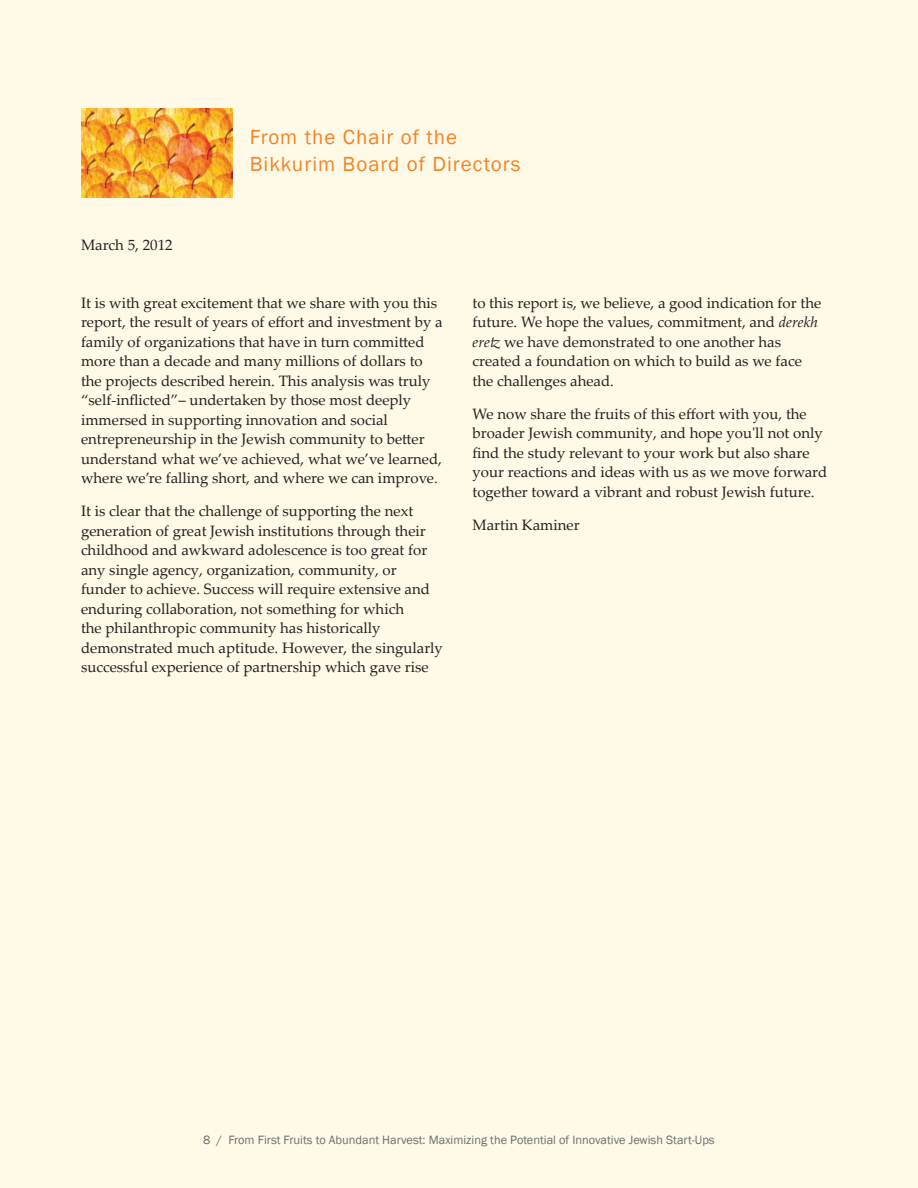
<style>
.page{position:relative;width:918px;height:1188px;background:#fefae7}
.page>*{position:absolute;margin:0;border:0;box-sizing:border-box;transform-origin:0 0}
.t1{font:21px/27px "Franklin Gothic";letter-spacing:.05em;color:#f58224}
.t2{font:15px/19.5px "Palatino Linotype";color:#231f20}
.t3{font:12.3px "Franklin Gothic";color:#6c6d70}
.s1{font-style:italic}
</style>
<div class="page">
<img style="left:81px;top:108px;width:152px;height:89px">
<p class="t2" style="left:81px;top:234px;width:93px">March 5, 2012</p>
<h1 class="t1" style="left:250px;top:124px;width:272px">From the Chair of the<br>Bikkurim Board of Directors</h1>
<p class="t2" style="left:81px;top:293px;width:363px">It is with great excitement that we share with you this report, the result of years of effort and investment by a family of organizations that have in turn committed more than a decade and many millions of dollars to the projects described herein. This analysis was truly “self-inflicted”– undertaken by those most deeply immersed in supporting innovation and social entrepreneurship in the Jewish community to better understand what we’ve achieved, what we’ve learned, where we’re falling short, and where we can improve.</p>
<p class="t2" style="left:81px;top:501px;width:363px">It is clear that the challenge of supporting the next generation of great Jewish institutions through their childhood and awkward adolescence is too great for any single agency, organization, community, or funder to achieve. Success will require extensive and enduring collaboration, not something for which<br>the philanthropic community has historically demonstrated much aptitude. However, the singularly successful experience of partnership which gave rise</p>
<p class="t2" style="left:472px;top:293px;width:350px">to this report is, we believe, a good indication for the future. We hope the values, commitment, and <span class="s1">derekh eretz</span> we have demonstrated to one another has created a foundation on which to build as we face the challenges ahead.</p>
<p class="t2" style="left:472px;top:404px;width:356px">We now share the fruits of this effort with you, the broader Jewish community, and hope you'll not only find the study relevant to your work but also share your reactions and ideas with us as we move forward together toward a vibrant and robust Jewish future.</p>
<p class="t2" style="left:472px;top:515px;width:109px">Martin Kaminer</p>
<p class="t3" style="left:203px;top:1132px;width:513px">8 / From First Fruits to Abundant Harvest: Maximizing the Potential of Innovative Jewish Start-Ups</p>
</div>
